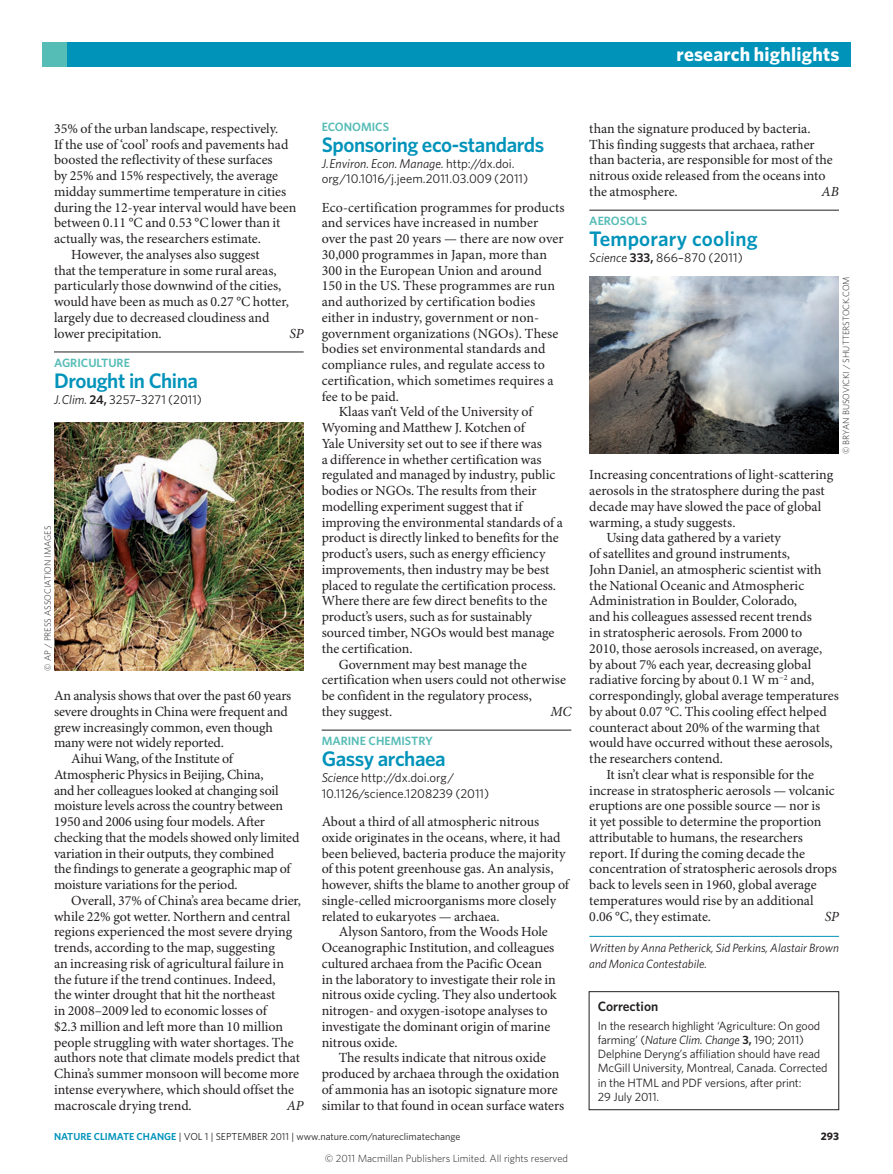
<style>
.page{position:relative;width:893px;height:1174px;background:#fff}
.page>*{position:absolute;margin:0;border:0;box-sizing:border-box;transform-origin:0 0}
.Title{font:600 21px "Whitney";letter-spacing:-.02em;color:#0093ba}
.Title-2{font:600 21px "Whitney";letter-spacing:.01em;color:#0093ba}
.t1{font:700 19.5px "Whitney";letter-spacing:.01em;color:#fff}
.Body_text{font:13.95px/15.8px "Minion Pro";letter-spacing:-.005em;color:#231f20}
.Body_first{font:13.95px/15.8px "Minion Pro";color:#231f20}
.Body_text-2{font:italic 13.95px "Minion Pro";letter-spacing:-.01em;color:#231f20}
.FH_correction_head{font:600 13.5px "Whitney";color:#231f20}
.Journal_DOI_ref{font:12.75px/15.8px "Whitney";color:#231f20}
.FH_correction_body{font:12px/14.2px "Whitney";letter-spacing:-.01em;color:#231f20}
.Author_information{font:italic 12px/15.8px "Whitney";color:#231f20}
.Subject_w_rule{font:600 12px "Whitney";color:#56bcb6}
.Subject{font:600 12px "Whitney";color:#56bcb6}
.t2{font:700 10.8px "Whitney";color:#231f20}
.t3{font:300 10.5px "Whitney";color:#231f20}
.t4{font:10.2px "Whitney";color:#231f20}
.Picture_credit{font:300 9px "Whitney";color:#231f20}
.s1{font-style:italic}
.s2{font-weight:600}
.s3{font-weight:600;color:#0093ba}
</style>
<div class="page">
<div style="left:43px;top:43px;width:807px;height:24px;background:#0093ba"></div>
<div style="left:43px;top:43px;width:24px;height:24px;background:#56bcb6"></div>
<hr style="left:54px;top:352px;width:250px;height:1px;background:#231f20">
<hr style="left:322px;top:730px;width:249px;height:1px;background:#231f20">
<hr style="left:589px;top:210px;width:250px;height:1px;background:#231f20">
<hr style="left:589px;top:936px;width:250px;height:1px;background:#0093ba">
<img style="left:589px;top:276px;width:249px;height:178px">
<div style="left:589px;top:991px;width:250px;height:119px;border:1px solid #231f20"></div>
<img style="left:55px;top:423px;width:249px;height:247px">
<p class="t1" style="left:677px;top:41px;width:164px">research highlights</p>
<p class="Body_text" style="left:54px;top:121px;width:244px">35% of the urban landscape, respectively.<br>If the use of ‘cool’ roofs and pavements had boosted the reflectivity of these surfaces<br>by 25% and 15% respectively, the average midday summertime temperature in cities during the 12-year interval would have been between 0.11 °C and 0.53 °C lower than it actually was, the researchers estimate.</p>
<p class="Body_text" style="left:54px;top:247px;width:236px;text-indent:17px">However, the analyses also suggest<br>that the temperature in some rural areas, particularly those downwind of the cities, would have been as much as 0.27 °C hotter, largely due to decreased cloudiness and lower precipitation.</p>
<p class="Body_text-2" style="left:289px;top:325px;width:16px">SP</p>
<p class="Subject_w_rule" style="left:54px;top:355px;width:77px">AGRICULTURE</p>
<p class="Title" style="left:54px;top:367px;width:146px">Drought in China</p>
<p class="Journal_DOI_ref" style="left:54px;top:391px;width:149px"><span class="s1">J. Clim.</span> <span class="s2">24,</span> 3257–3271 (2011)</p>
<p class="Picture_credit" style="left:42px;top:670px;width:146px;rotate:-90deg">© AP / PRESS ASSOCIATION IMAGES</p>
<p class="Body_first" style="left:54px;top:688px;width:239px">An analysis shows that over the past 60 years severe droughts in China were frequent and grew increasingly common, even though many were not widely reported.</p>
<p class="Body_text" style="left:54px;top:751px;width:247px;text-indent:17px">Aihui Wang, of the Institute of Atmospheric Physics in Beijing, China,<br>and her colleagues looked at changing soil moisture levels across the country between 1950 and 2006 using four models. After checking that the models showed only limited variation in their outputs, they combined<br>the findings to generate a geographic map of moisture variations for the period.</p>
<p class="Body_text" style="left:54px;top:893px;width:249px;text-indent:17px">Overall, 37% of China’s area became drier, while 22% got wetter. Northern and central regions experienced the most severe drying trends, according to the map, suggesting<br>an increasing risk of agricultural failure in the future if the trend continues. Indeed,<br>the winter drought that hit the northeast<br>in 2008–2009 led to economic losses of<br>$2.3 million and left more than 10 million people struggling with water shortages. The authors note that climate models predict that China’s summer monsoon will become more intense everywhere, which should offset the macroscale drying trend.</p>
<p class="Body_text-2" style="left:287px;top:1096px;width:18px">AP</p>
<p class="Subject" style="left:322px;top:119px;width:69px">ECONOMICS</p>
<p class="Title" style="left:322px;top:131px;width:224px">Sponsoring eco-standards</p>
<p class="Journal_DOI_ref" style="left:322px;top:155px;width:208px"><span class="s1">J. Environ. Econ. Manage.</span> http://dx.doi. org/10.1016/j.jeem.2011.03.009 (2011)</p>
<p class="Body_first" style="left:322px;top:200px;width:245px">Eco-certification programmes for products and services have increased in number over the past 20 years — there are now over 30,000 programmes in Japan, more than 300 in the European Union and around 150 in the US. These programmes are run and authorized by certification bodies either in industry, government or non&shy;government organizations (NGOs). These bodies set environmental standards and compliance rules, and regulate access to certification, which sometimes requires a fee to be paid.</p>
<p class="Body_text" style="left:322px;top:404px;width:243px;text-indent:17px">Klaas van‘t Veld of the University of Wyoming and Matthew J. Kotchen of<br>Yale University set out to see if there was<br>a difference in whether certification was regulated and managed by industry, public bodies or NGOs. The results from their modelling experiment suggest that if improving the environmental standards of a product is directly linked to benefits for the product’s users, such as energy efficiency improvements, then industry may be best placed to regulate the certification process.<br>Where there are few direct benefits to the product’s users, such as for sustainably sourced timber, NGOs would best manage the certification.</p>
<p class="Body_text" style="left:322px;top:656px;width:246px;text-indent:17px">Government may best manage the certification when users could not otherwise be confident in the regulatory process,<br>they suggest.</p>
<p class="Body_text-2" style="left:550px;top:703px;width:22px">MC</p>
<p class="Subject_w_rule" style="left:322px;top:733px;width:113px">MARINE CHEMISTRY</p>
<p class="Title" style="left:322px;top:745px;width:126px">Gassy archaea</p>
<p class="Journal_DOI_ref" style="left:322px;top:769px;width:169px"><span class="s1">Science</span> http://dx.doi.org/<br>10.1126/science.1208239 (2011)</p>
<p class="Body_first" style="left:322px;top:814px;width:249px">About a third of all atmospheric nitrous oxide originates in the oceans, where, it had been believed, bacteria produce the majority of this potent greenhouse gas. An analysis, however, shifts the blame to another group of single-celled microorganisms more closely related to eukaryotes — archaea.</p>
<p class="Body_text" style="left:322px;top:924px;width:237px;text-indent:17px">Alyson Santoro, from the Woods Hole Oceanographic Institution, and colleagues cultured archaea from the Pacific Ocean in the laboratory to investigate their role in nitrous oxide cycling. They also undertook nitrogen- and oxygen-isotope analyses to investigate the dominant origin of marine nitrous oxide.</p>
<p class="Body_text" style="left:322px;top:1050px;width:244px;text-align:center">The results indicate that nitrous oxide produced by archaea through the oxidation of ammonia has an isotopic signature more similar to that found in ocean surface waters</p>
<p class="Body_text" style="left:589px;top:121px;width:245px">than the signature produced by bacteria.<br>This finding suggests that archaea, rather than bacteria, are responsible for most of the nitrous oxide released from the oceans into the atmosphere.</p>
<p class="Body_text-2" style="left:822px;top:183px;width:19px">AB</p>
<p class="Subject_w_rule" style="left:589px;top:213px;width:59px">AEROSOLS</p>
<p class="Title-2" style="left:589px;top:225px;width:170px">Temporary cooling</p>
<p class="Journal_DOI_ref" style="left:589px;top:249px;width:155px"><span class="s1">Science</span> <span class="s2">333,</span> 866–870 (2011)</p>
<p class="Picture_credit" style="left:840px;top:454px;width:179px;rotate:-90deg">© BRYAN BUSOVICKI / SHUTTERSTOCK.COM</p>
<p class="Body_first" style="left:589px;top:467px;width:245px">Increasing concentrations of light-scattering aerosols in the stratosphere during the past decade may have slowed the pace of global warming, a study suggests.</p>
<p class="Body_text" style="left:589px;top:530px;width:251px;text-indent:17px">Using data gathered by a variety<br>of satellites and ground instruments,<br>John Daniel, an atmospheric scientist with the National Oceanic and Atmospheric Administration in Boulder, Colorado,<br>and his colleagues assessed recent trends<br>in stratospheric aerosols. From 2000 to<br>2010, those aerosols increased, on average, by about 7% each year, decreasing global radiative forcing by about 0.1 W m<sup>−2</sup> and, correspondingly, global average temperatures by about 0.07 °C. This cooling effect helped counteract about 20% of the warming that would have occurred without these aerosols, the researchers contend.</p>
<p class="Body_text" style="left:589px;top:767px;width:249px;text-indent:17px">It isn’t clear what is responsible for the increase in stratospheric aerosols — volcanic eruptions are one possible source — nor is<br>it yet possible to determine the proportion attributable to humans, the researchers report. If during the coming decade the concentration of stratospheric aerosols drops back to levels seen in 1960, global average temperatures would rise by an additional 0.06 °C, they estimate.</p>
<p class="Body_text-2" style="left:825px;top:907px;width:16px">SP</p>
<p class="Author_information" style="left:589px;top:939px;width:251px">Written by Anna Petherick, Sid Perkins, Alastair Brown and Monica Contestabile.</p>
<p class="FH_correction_head" style="left:598px;top:997px;width:62px">Correction</p>
<p class="FH_correction_body" style="left:598px;top:1018px;width:231px">In the research highlight ‘Agriculture: On good farming’ (<span class="s1">Nature Clim. Change</span> <span class="s2">3,</span> 190; 2011)<br>Delphine Deryng’s affiliation should have read McGill University, Montreal, Canada. Corrected in the HTML and PDF versions, after print:<br>29 July 2011.</p>
<p class="t4" style="left:54px;top:1129px;width:408px"><span class="s3">NATURE CLIMATE CHANGE</span> | VOL 1 | SEPTEMBER 2011 | www.nature.com/natureclimatechange</p>
<p class="t2" style="left:821px;top:1129px;width:20px">293</p>
<p class="t3" style="left:325px;top:1151px;width:245px">© 2011 Macmillan Publishers Limited. All rights reserved</p>
</div>
